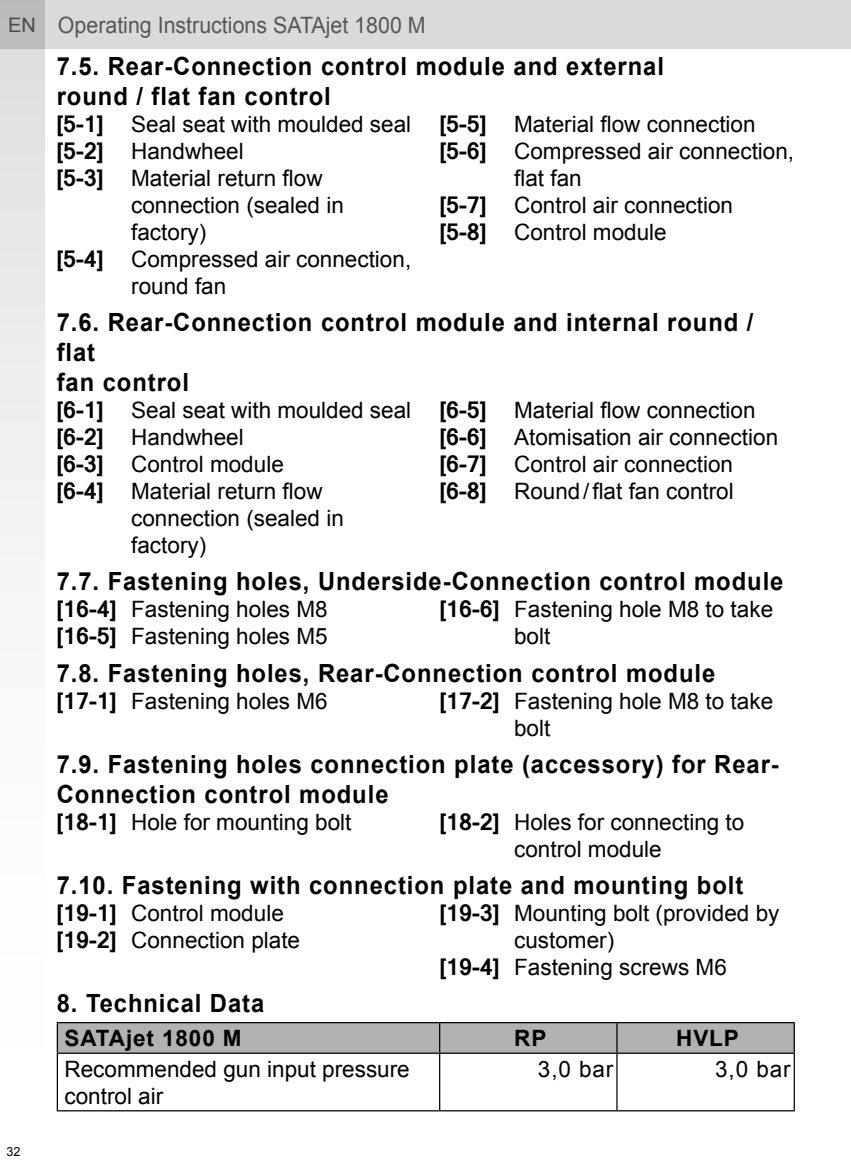
<style>
.page{position:relative;width:851px;height:1170px;background:#fff}
.page>*{position:absolute;margin:0;border:0;box-sizing:border-box;transform-origin:0 0}
.t1{font:700 25px/30px "Arial";letter-spacing:.04em;color:#000;scale:.95 1}
.t2{font:22.5px/27px "Arial";color:#000}
.t3{font:22.5px "Arial";color:#575756;scale:.95 1}
.t4{font:700 22.5px "Arial";letter-spacing:.04em;color:#000}
.t5{font:12.5px "Arial";color:#000}
.s1{font-size:20px}
.s2{font-family:"Kartika";font-weight:700}
</style>
<div class="page">
<div style="left:0;top:0;width:850px;height:49px;background:#dadada"></div>
<svg style="left:0;top:0;width:44px;height:555px"></svg>
<svg style="left:58px;top:1053px;width:735px;height:57px"></svg>
<div style="left:57px;top:1023px;width:737px;height:29px;background:#b3b2b2"></div>
<hr style="left:57px;top:1053px;width:1px;height:57px;background:#000">
<hr style="left:439px;top:1053px;width:1px;height:57px;background:#000">
<hr style="left:616px;top:1053px;width:1px;height:57px;background:#000">
<hr style="left:793px;top:1053px;width:1px;height:57px;background:#000">
<hr style="left:57px;top:1021px;width:382px;height:2px;background:#000">
<hr style="left:439px;top:1021px;width:178px;height:2px;background:#000">
<hr style="left:617px;top:1021px;width:177px;height:2px;background:#000">
<hr style="left:57px;top:1052px;width:382px;height:1px;background:#000">
<hr style="left:439px;top:1052px;width:178px;height:1px;background:#000">
<hr style="left:617px;top:1052px;width:177px;height:1px;background:#000">
<hr style="left:57px;top:1110px;width:382px;height:1px;background:#000">
<hr style="left:439px;top:1110px;width:178px;height:1px;background:#000">
<hr style="left:617px;top:1110px;width:177px;height:1px;background:#000">
<p class="t3" style="left:8px;top:10px;width:441px"><span class="s1">EN</span> Operating Instructions SATAjet 1800 M</p>
<p class="t1" style="left:57px;top:52px;width:640px">7.5. Rear-Connection control module and external round / flat fan control</p>
<p class="t2" style="left:57px;top:111px;width:356px"><span class="s2">[5-1]</span> Seal seat with moulded seal</p>
<p class="t2" style="left:57px;top:138px;width:188px"><span class="s2">[5-2]</span> Handwheel</p>
<p class="t2" style="left:57px;top:165px;width:267px"><span class="s2">[5-3]</span> Material return flow</p>
<p class="t2" style="left:131px;top:192px;width:214px">connection (sealed in</p>
<p class="t2" style="left:131px;top:219px;width:77px">factory)</p>
<p class="t2" style="left:57px;top:246px;width:356px"><span class="s2">[5-4]</span> Compressed air connection,</p>
<p class="t2" style="left:131px;top:273px;width:97px">round fan</p>
<p class="t2" style="left:439px;top:111px;width:317px"><span class="s2">[5-5]</span> Material flow connection</p>
<p class="t2" style="left:439px;top:138px;width:356px"><span class="s2">[5-6]</span> Compressed air connection,</p>
<p class="t2" style="left:514px;top:165px;width:69px">flat fan</p>
<p class="t2" style="left:439px;top:192px;width:295px"><span class="s2">[5-7]</span> Control air connection</p>
<p class="t2" style="left:439px;top:219px;width:228px"><span class="s2">[5-8]</span> Control module</p>
<p class="t1" style="left:57px;top:308px;width:734px">7.6. Rear-Connection control module and internal round / flat<br>fan control</p>
<p class="t2" style="left:57px;top:397px;width:356px"><span class="s2">[6-1]</span> Seal seat with moulded seal</p>
<p class="t2" style="left:57px;top:424px;width:188px"><span class="s2">[6-2]</span> Handwheel</p>
<p class="t2" style="left:57px;top:451px;width:228px"><span class="s2">[6-3]</span> Control module</p>
<p class="t2" style="left:57px;top:478px;width:267px"><span class="s2">[6-4]</span> Material return flow</p>
<p class="t2" style="left:131px;top:505px;width:214px">connection (sealed in</p>
<p class="t2" style="left:131px;top:532px;width:77px">factory)</p>
<p class="t2" style="left:439px;top:397px;width:340px"><span class="s2">[6-5]</span> Material flow connection <span class="s2">[6-6]</span> Atomisation air connection <span class="s2">[6-7]</span> Control air connection <span class="s2">[6-8]</span> Round/flat fan control</p>
<p class="t1" style="left:57px;top:567px;width:766px">7.7. Fastening holes, Underside-Connection control module</p>
<p class="t2" style="left:57px;top:596px;width:272px"><span class="s2">[16-4]</span> Fastening holes M8 <span class="s2">[16-5]</span> Fastening holes M5</p>
<p class="t2" style="left:514px;top:596px;width:260px;text-indent:-74px"><span class="s2">[16-6]</span> Fastening hole M8 to take bolt</p>
<p class="t1" style="left:57px;top:658px;width:694px">7.8. Fastening holes, Rear-Connection control module</p>
<p class="t2" style="left:57px;top:687px;width:272px"><span class="s2">[17-1]</span> Fastening holes M6</p>
<p class="t2" style="left:514px;top:687px;width:260px;text-indent:-74px"><span class="s2">[17-2]</span> Fastening hole M8 to take bolt</p>
<p class="t1" style="left:57px;top:749px;width:761px">7.9. Fastening holes connection plate (accessory) for Rear-<br>Connection control module</p>
<p class="t2" style="left:57px;top:808px;width:296px"><span class="s2">[18-1]</span> Hole for mounting bolt</p>
<p class="t2" style="left:439px;top:808px;width:306px;text-align:center"><span class="s2">[18-2]</span> Holes for connecting to control module</p>
<p class="t1" style="left:57px;top:870px;width:724px">7.10. Fastening with connection plate and mounting bolt</p>
<p class="t2" style="left:57px;top:899px;width:245px"><span class="s2">[19-1]</span> Control module <span class="s2">[19-2]</span> Connection plate</p>
<p class="t2" style="left:439px;top:899px;width:341px"><span class="s2">[19-3]</span> Mounting bolt (provided by</p>
<p class="t2" style="left:514px;top:926px;width:102px">customer)</p>
<p class="t2" style="left:439px;top:953px;width:288px"><span class="s2">[19-4]</span> Fastening screws M6</p>
<p class="t5" style="left:6px;top:1143px;width:15px">32</p>
<p class="t1" style="left:57px;top:988px;width:220px">8. Technical Data</p>
<p class="t4" style="left:64px;top:1023px;width:179px">SATAjet 1800 M</p>
<p class="t4" style="left:514px;top:1023px;width:34px">RP</p>
<p class="t4" style="left:676px;top:1023px;width:64px">HVLP</p>
<p class="t2" style="left:64px;top:1055px;width:347px">Recommended gun input pressure control air</p>
<p class="t2" style="left:538px;top:1055px;width:77px">3,0 bar</p>
<p class="t2" style="left:715px;top:1055px;width:77px">3,0 bar</p>
</div>
